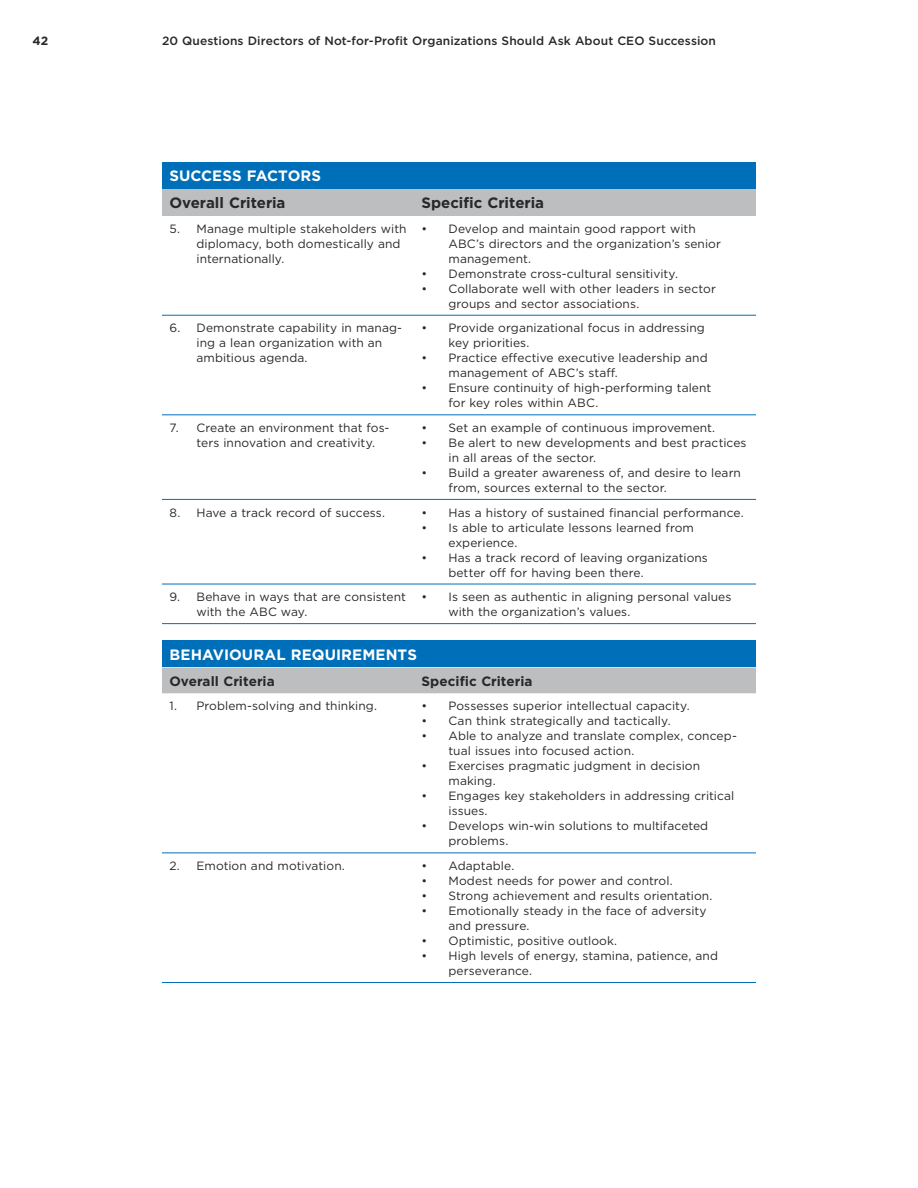
<style>
.page{position:relative;width:918px;height:1188px;background:#fff}
.page>*{position:absolute;margin:0;border:0;box-sizing:border-box;transform-origin:0 0}
.t1{font:700 15px "Gotham";letter-spacing:.005em;color:#fff}
.t2{font:700 15px "Gotham";letter-spacing:-.005em;color:#292829}
.t3{font:700 13.5px "Gotham";color:#292829}
.t4{font:12px/15px "Gotham";letter-spacing:.005em;color:#292829}
.t5{font:500 12px "Gotham";letter-spacing:.005em;color:#292829}
.t6{font:700 12px "Gotham";color:#292829}
</style>
<div class="page">
<div style="left:162px;top:162px;width:594px;height:27px;background:#006fba"></div>
<div style="left:162px;top:189px;width:594px;height:27px;background:#bcbec0"></div>
<hr style="left:162px;top:315px;width:252px;height:1px;background:#006fba">
<hr style="left:414px;top:315px;width:342px;height:1px;background:#006fba">
<hr style="left:162px;top:414px;width:252px;height:1px;background:#006fba">
<hr style="left:414px;top:414px;width:342px;height:1px;background:#006fba">
<hr style="left:162px;top:499px;width:252px;height:1px;background:#006fba">
<hr style="left:414px;top:499px;width:342px;height:1px;background:#006fba">
<hr style="left:162px;top:584px;width:252px;height:1px;background:#006fba">
<hr style="left:414px;top:584px;width:342px;height:1px;background:#006fba">
<hr style="left:162px;top:623px;width:252px;height:1px;background:#006fba">
<hr style="left:414px;top:623px;width:342px;height:1px;background:#006fba">
<div style="left:162px;top:640px;width:594px;height:27px;background:#006fba"></div>
<div style="left:162px;top:667px;width:594px;height:26px;background:#bcbec0"></div>
<hr style="left:162px;top:853px;width:252px;height:1px;background:#006fba">
<hr style="left:414px;top:853px;width:342px;height:1px;background:#006fba">
<hr style="left:162px;top:982px;width:252px;height:1px;background:#006fba">
<hr style="left:414px;top:982px;width:342px;height:1px;background:#006fba">
<p class="t6" style="left:33px;top:33px;width:17px">42</p>
<p class="t5" style="left:162px;top:33px;width:555px">20 Questions Directors of Not-for-Profit Organizations Should Ask About CEO Succession</p>
<p class="t1" style="left:170px;top:166px;width:153px">SUCCESS FACTORS</p>
<p class="t2" style="left:170px;top:193px;width:118px">Overall Criteria</p>
<p class="t2" style="left:422px;top:193px;width:124px">Specific Criteria</p>
<p class="t4" style="left:196px;top:221px;width:212px;text-indent:-27px">5. Manage multiple stakeholders with diplomacy, both domestically and internationally.</p>
<p class="t4" style="left:448px;top:221px;width:274px;text-indent:-27px">• Develop and maintain good rapport with<br>ABC’s directors and the organization’s senior management.</p>
<p class="t4" style="left:422px;top:266px;width:258px">• Demonstrate cross-cultural sensitivity.</p>
<p class="t4" style="left:448px;top:281px;width:269px;text-indent:-27px">• Collaborate well with other leaders in sector groups and sector associations.</p>
<p class="t4" style="left:196px;top:320px;width:207px;text-indent:-27px">6. Demonstrate capability in manag&shy;ing a lean organization with an ambitious agenda.</p>
<p class="t4" style="left:448px;top:320px;width:258px;text-indent:-27px">• Provide organizational focus in addressing key priorities.</p>
<p class="t4" style="left:448px;top:350px;width:261px;text-indent:-27px">• Practice effective executive leadership and management of ABC’s staff.</p>
<p class="t4" style="left:448px;top:380px;width:264px;text-indent:-27px">• Ensure continuity of high-performing talent for key roles within ABC.</p>
<p class="t4" style="left:196px;top:420px;width:194px;text-indent:-27px">7. Create an environment that fos&shy;ters innovation and creativity.</p>
<p class="t4" style="left:422px;top:420px;width:295px">• Set an example of continuous improvement.</p>
<p class="t4" style="left:448px;top:435px;width:300px;text-indent:-27px">• Be alert to new developments and best practices in all areas of the sector.</p>
<p class="t4" style="left:448px;top:465px;width:294px;text-indent:-27px">• Build a greater awareness of, and desire to learn from, sources external to the sector.</p>
<p class="t4" style="left:170px;top:505px;width:217px">8. Have a track record of success.</p>
<p class="t4" style="left:422px;top:505px;width:324px">• Has a history of sustained financial performance.</p>
<p class="t4" style="left:448px;top:520px;width:247px;text-indent:-27px">• Is able to articulate lessons learned from experience.</p>
<p class="t4" style="left:448px;top:550px;width:261px;text-indent:-27px">• Has a track record of leaving organizations better off for having been there.</p>
<p class="t4" style="left:196px;top:589px;width:211px;text-indent:-27px">9. Behave in ways that are consistent with the ABC way.</p>
<p class="t4" style="left:448px;top:589px;width:284px;text-indent:-27px">• Is seen as authentic in aligning personal values with the organization’s values.</p>
<p class="t1" style="left:170px;top:645px;width:249px">BEHAVIOURAL REQUIREMENTS</p>
<p class="t3" style="left:170px;top:672px;width:107px">Overall Criteria</p>
<p class="t3" style="left:422px;top:672px;width:113px">Specific Criteria</p>
<p class="t4" style="left:170px;top:698px;width:209px">1. Problem-solving and thinking.</p>
<p class="t4" style="left:422px;top:698px;width:270px">• Possesses superior intellectual capacity.</p>
<p class="t4" style="left:422px;top:713px;width:251px">• Can think strategically and tactically.</p>
<p class="t4" style="left:448px;top:728px;width:290px;text-indent:-27px">• Able to analyze and translate complex, concep&shy;tual issues into focused action.</p>
<p class="t4" style="left:448px;top:758px;width:253px;text-indent:-27px">• Exercises pragmatic judgment in decision making.</p>
<p class="t4" style="left:448px;top:788px;width:287px;text-indent:-27px">• Engages key stakeholders in addressing critical issues.</p>
<p class="t4" style="left:448px;top:818px;width:261px;text-indent:-27px">• Develops win-win solutions to multifaceted problems.</p>
<p class="t4" style="left:169px;top:858px;width:177px">2. Emotion and motivation.</p>
<p class="t4" style="left:422px;top:858px;width:94px">• Adaptable.</p>
<p class="t4" style="left:422px;top:873px;width:253px">• Modest needs for power and control.</p>
<p class="t4" style="left:422px;top:888px;width:293px">• Strong achievement and results orientation.</p>
<p class="t4" style="left:448px;top:903px;width:260px;text-indent:-27px">• Emotionally steady in the face of adversity and pressure.</p>
<p class="t4" style="left:422px;top:933px;width:197px">• Optimistic, positive outlook.</p>
<p class="t4" style="left:448px;top:948px;width:271px;text-indent:-27px">• High levels of energy, stamina, patience, and perseverance.</p>
</div>
